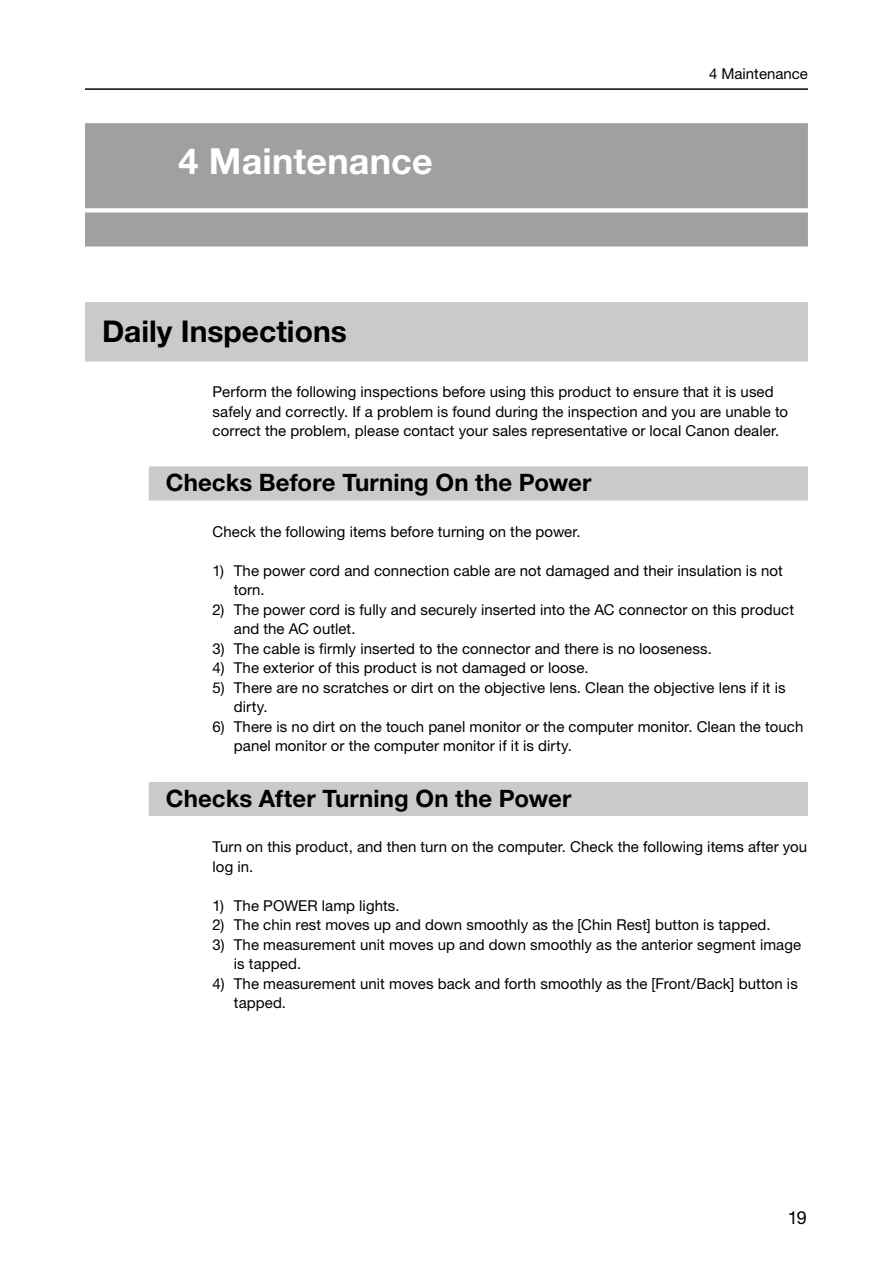
<style>
.page{position:relative;width:893px;height:1263px;background:#fff}
.page>*{position:absolute;margin:0;border:0;box-sizing:border-box;transform-origin:0 0}
.t1{font:700 36px "Helvetica Neue LT Std";letter-spacing:.005em;color:#fff}
.t2{font:700 30px "Helvetica Neue LT Std";color:#000}
.t3{font:700 24px "Helvetica Neue LT Std";letter-spacing:.005em;color:#000}
.t4{font:18px "Helvetica Neue LT Std";color:#000}
.t5{font:15px/19.5px "Helvetica Neue LT Std";letter-spacing:.005em;color:#000}
</style>
<div class="page">
<hr style="left:85px;top:88px;width:723px;height:2px;background:#000">
<div style="left:85px;top:123px;width:723px;height:123px;background:#9fa0a0"></div>
<svg style="left:85px;top:208px;width:723px;height:4px;background:#f9f9f9"></svg>
<div style="left:85px;top:302px;width:723px;height:60px;background:#c9caca"></div>
<div style="left:149px;top:466px;width:659px;height:34px;background:#c9caca"></div>
<div style="left:149px;top:782px;width:659px;height:34px;background:#c9caca"></div>
<h1 class="t1" style="left:179px;top:139px;width:256px">4 Maintenance</h1>
<p class="t5" style="left:709px;top:64px;width:100px">4 Maintenance</p>
<h2 class="t2" style="left:102px;top:312px;width:246px">Daily Inspections</h2>
<p class="t5" style="left:213px;top:382px;width:577px">Perform the following inspections before using this product to ensure that it is used safely and correctly. If a problem is found during the inspection and you are unable to correct the problem, please contact your sales representative or local Canon dealer.</p>
<h3 class="t3" style="left:166px;top:468px;width:427px">Checks Before Turning On the Power</h3>
<p class="t5" style="left:213px;top:522px;width:370px">Check the following items before turning on the power.</p>
<p class="t5" style="left:234px;top:561px;width:550px;text-indent:-21px">1) The power cord and connection cable are not damaged and their insulation is not torn.</p>
<p class="t5" style="left:234px;top:600px;width:562px;text-indent:-21px">2) The power cord is fully and securely inserted into the AC connector on this product and the AC outlet.</p>
<p class="t5" style="left:213px;top:639px;width:501px">3) The cable is firmly inserted to the connector and there is no looseness.</p>
<p class="t5" style="left:213px;top:658px;width:378px">4) The exterior of this product is not damaged or loose.</p>
<p class="t5" style="left:234px;top:678px;width:553px;text-indent:-21px">5) There are no scratches or dirt on the objective lens. Clean the objective lens if it is dirty.</p>
<p class="t5" style="left:234px;top:717px;width:571px;text-indent:-21px">6) There is no dirt on the touch panel monitor or the computer monitor. Clean the touch panel monitor or the computer monitor if it is dirty.</p>
<h3 class="t3" style="left:166px;top:783px;width:407px">Checks After Turning On the Power</h3>
<p class="t5" style="left:213px;top:837px;width:596px">Turn on this product, and then turn on the computer. Check the following items after you log in.</p>
<p class="t5" style="left:213px;top:895px;width:188px">1) The POWER lamp lights.</p>
<p class="t5" style="left:213px;top:915px;width:559px">2) The chin rest moves up and down smoothly as the [Chin Rest] button is tapped.</p>
<p class="t5" style="left:234px;top:934px;width:569px;text-indent:-21px">3) The measurement unit moves up and down smoothly as the anterior segment image is tapped.</p>
<p class="t5" style="left:234px;top:973px;width:565px;text-indent:-21px">4) The measurement unit moves back and forth smoothly as the [Front/Back] button is tapped.</p>
<p class="t4" style="left:788px;top:1206px;width:20px">19</p>
</div>
